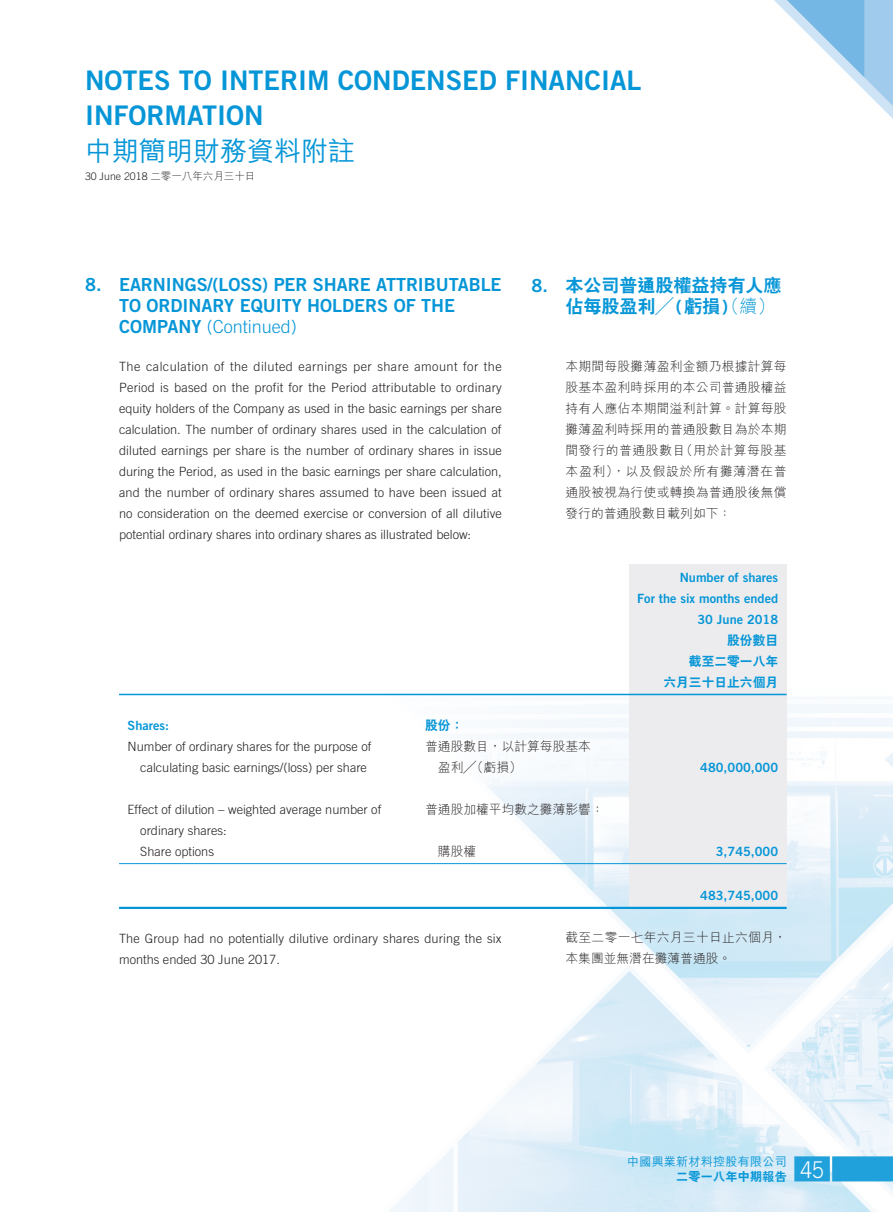
<style>
.page{position:relative;width:893px;height:1212px;background:#fff}
.page>*{position:absolute;margin:0;border:0;box-sizing:border-box;transform-origin:0 0}
.t1{font:27px/34.5px "Trade Gothic LT Std Bd 2";color:#0696d7}
.t2{font:500 27px "M Hei HK";color:#0696d7}
.Subhead_1{font:18px/21px "Trade Gothic LT Std Bd 2";letter-spacing:-.005em;color:#0696d7}
.副標題1{font:800 18px/21px "C Hei 2 HK";color:#0696d7}
.Body_Text{font:300 12.75px/21px "Trade Gothic LT Std";color:#231f20;text-align:justify}
.內文{font:300 12.75px/21px "M Hei HK";letter-spacing:.02em;color:#231f20;text-align:justify}
.Table_2_Colume{font:300 12.75px "Trade Gothic LT Std";color:#231f20}
.Table_2_Colume-2{font:12.75px "Trade Gothic LT Std Bd 2";color:#0696d7}
.Table_2_Colume-3{font:300 12.75px "M Hei HK";color:#231f20}
.Table_2_Colume-4{font:800 12.75px "C Hei 2 HK";color:#0696d7}
.t3{font:500 12px "M Hei HK";letter-spacing:.025em;color:#0696d7}
.t4{font:800 12px "C Hei 2 HK";letter-spacing:.025em;color:#0696d7}
.t5{font:300 10.5px "Trade Gothic LT Std";color:#231f20}
.s1{font-family:"M Hei HK"}
.s2{font-family:"Trade Gothic LT Std";font-weight:300}
.s3{font-family:"Trade Gothic LT Std Bd 2";font-weight:400}
.s4{font-family:"M Hei HK";font-weight:300}
</style>
<div class="page">
<img style="left:119px;top:693px;width:774px;height:519px">
<svg style="left:794px;top:1156px;width:99px;height:25px;background:#29a4dc"></svg>
<svg style="left:774px;top:0;width:119px;height:119px"></svg>
<div style="left:629px;top:564px;width:158px;height:344px;background:#ececee"></div>
<hr style="left:119px;top:694px;width:668px;height:1px;background:#0696d7">
<hr style="left:119px;top:863px;width:668px;height:1px;background:#0696d7">
<hr style="left:119px;top:907px;width:668px;height:2px;background:#0696d7">
<h1 class="t1" style="left:85px;top:63px;width:558px">NOTES TO INTERIM CONDENSED FINANCIAL<br>INFORMATION</h1>
<h1 class="t2" style="left:85px;top:132px;width:271px">中期簡明財務資料附註</h1>
<p class="t5" style="left:85px;top:170px;width:172px">30 June 2018 <span class="s1">二零一八年六月三十日</span></p>
<p class="Subhead_1" style="left:119px;top:274px;width:384px;text-indent:-34px">8. EARNINGS/(LOSS) PER SHARE ATTRIBUTABLE<br>TO ORDINARY EQUITY HOLDERS OF THE<br>COMPANY <span class="s2">(Continued)</span></p>
<p class="Body_Text" style="left:119px;top:356px;width:384px">The calculation of the diluted earnings per share amount for the Period is based on the profit for the Period attributable to ordinary equity holders of the Company as used in the basic earnings per share calculation. The number of ordinary shares used in the calculation of diluted earnings per share is the number of ordinary shares in issue during the Period, as used in the basic earnings per share calculation, and the number of ordinary shares assumed to have been issued at no consideration on the deemed exercise or conversion of all dilutive potential ordinary shares into ordinary shares as illustrated below:</p>
<p class="副標題1" style="left:566px;top:274px;width:218px;text-indent:-34px"><span class="s3">8.</span> 本公司普通股權益持有人應佔每股盈利╱<span class="s3">(</span>虧損<span class="s4">（</span><span class="s3">)</span> <span class="s4">續）</span></p>
<p class="內文" style="left:566px;top:356px;width:223px">本期間每股攤薄盈利金額乃根據計算每股基本盈利時採用的本公司普通股權益持有人應佔本期間溢利計算。計算每股攤薄盈利時採用的普通股數目為於本期間發行的普通股數目（用於計算每股基本盈利），以及假設於所有攤薄潛在普通股被視為行使或轉換為普通股後無償發行的普通股數目載列如下：</p>
<p class="Table_2_Colume-2" style="left:680px;top:569px;width:100px">Number of shares</p>
<p class="Table_2_Colume-2" style="left:637px;top:590px;width:142px">For the six months ended</p>
<p class="Table_2_Colume-2" style="left:697px;top:611px;width:82px">30 June 2018</p>
<p class="Table_2_Colume-4" style="left:727px;top:634px;width:52px">股份數目</p>
<p class="Table_2_Colume-4" style="left:689px;top:655px;width:91px">截至二零一八年</p>
<p class="Table_2_Colume-4" style="left:663px;top:676px;width:116px">六月三十日止六個月</p>
<p class="Table_2_Colume-2" style="left:128px;top:718px;width:43px">Shares:</p>
<p class="Table_2_Colume-4" style="left:425px;top:719px;width:40px">股份：</p>
<p class="Table_2_Colume" style="left:128px;top:739px;width:245px">Number of ordinary shares for the purpose of</p>
<p class="Table_2_Colume-3" style="left:425px;top:740px;width:167px">普通股數目，以計算每股基本</p>
<p class="Table_2_Colume" style="left:140px;top:760px;width:228px">calculating basic earnings/(loss) per share</p>
<p class="Table_2_Colume-3" style="left:438px;top:761px;width:85px">盈利╱（虧損）</p>
<p class="Table_2_Colume-2" style="left:700px;top:760px;width:79px">480,000,000</p>
<p class="Table_2_Colume" style="left:128px;top:802px;width:255px">Effect of dilution – weighted average number of</p>
<p class="Table_2_Colume-3" style="left:425px;top:803px;width:180px">普通股加權平均數之攤薄影響：</p>
<p class="Table_2_Colume" style="left:140px;top:822px;width:88px">ordinary shares:</p>
<p class="Table_2_Colume" style="left:140px;top:844px;width:75px">Share options</p>
<p class="Table_2_Colume-3" style="left:438px;top:845px;width:40px">購股權</p>
<p class="Table_2_Colume-2" style="left:716px;top:844px;width:64px">3,745,000</p>
<p class="Table_2_Colume-2" style="left:700px;top:887px;width:79px">483,745,000</p>
<p class="Body_Text" style="left:119px;top:927px;width:384px">The Group had no potentially dilutive ordinary shares during the six months ended 30 June 2017.</p>
<p class="內文" style="left:566px;top:926px;width:223px">截至二零一七年六月三十日止六個月，本集團並無潛在攤薄普通股。</p>
<p class="t3" style="left:627px;top:1153px;width:161px">中國興業新材料控股有限公司</p>
<p class="t4" style="left:676px;top:1170px;width:149px">二零一八年中期報告 <sup>45</sup></p>
</div>
